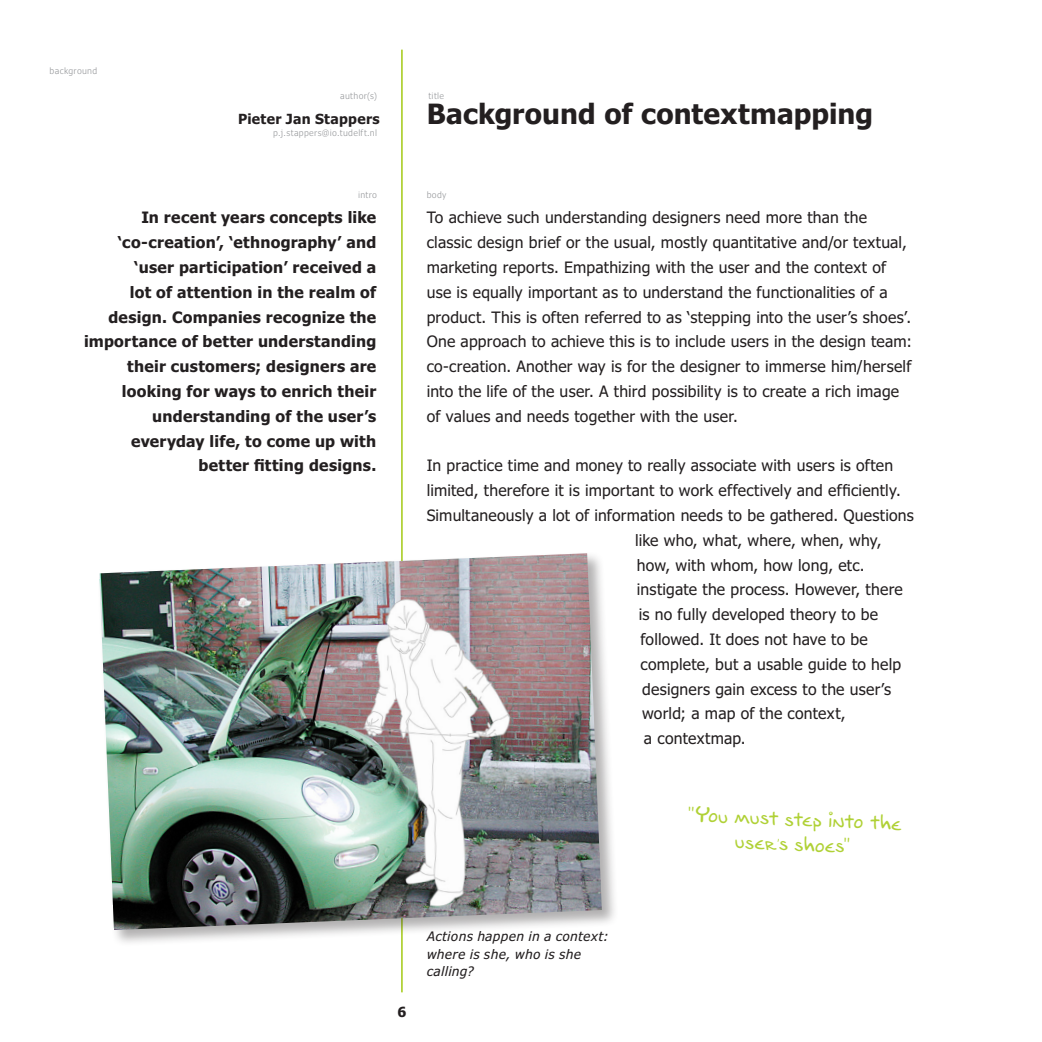
<style>
.page{position:relative;width:1042px;height:1042px;background:#fff}
.page>*{position:absolute;margin:0;border:0;box-sizing:border-box;transform-origin:0 0}
.t1{font:700 28px "Tu Tahoma";letter-spacing:.005em;color:#231f20}
.quote{font:21px/24.8px "Gonzo Normal";color:#b0d136;text-align:center}
.t2{font:15.75px/24.8px "Tu Tahoma";letter-spacing:.015em;color:#231f20}
.t3{font:700 15.75px/24.8px "Tu Tahoma";letter-spacing:.015em;color:#231f20;text-align:right}
.t4{font:700 14px "Tu Tahoma";letter-spacing:.025em;color:#231f20}
.t5{font:italic 13.12px/17.5px "Tu Tahoma";letter-spacing:.02em;color:#231f20}
.t6{font:300 8.75px "Tu Tahoma";letter-spacing:.035em;color:#939598}
</style>
<div class="page">
<hr style="left:401px;top:50px;width:2px;height:942px;background:#b0d136">
<div style="left:98px;top:552px;width:521px;height:395px;background:#231f20;opacity:.35"></div>
<img style="left:99px;top:553px;width:503px;height:377px">
<p class="t6" style="left:50px;top:65px;width:49px">background</p>
<p class="t6" style="left:340px;top:90px;width:38px">author(s)</p>
<p class="t6" style="left:428px;top:90px;width:17px">title</p>
<p class="t4" style="left:238px;top:110px;width:143px">Pieter Jan Stappers</p>
<p class="t1" style="left:427px;top:96px;width:448px">Background of contextmapping</p>
<p class="t6" style="left:273px;top:127px;width:105px">p.j.stappers@io.tudelft.nl</p>
<p class="t6" style="left:358px;top:189px;width:20px">intro</p>
<p class="t6" style="left:427px;top:189px;width:21px">body</p>
<p class="t2" style="left:427px;top:205px;width:486px">To achieve such understanding designers need more than the classic design brief or the usual, mostly quantitative and/or textual, marketing reports. Empathizing with the user and the context of use is equally important as to understand the functionalities of a product. This is often referred to as ‘stepping into the user’s shoes’.</p>
<p class="t2" style="left:427px;top:329px;width:487px">One approach to achieve this is to include users in the design team: co-creation. Another way is for the designer to immerse him/herself into the life of the user. A third possibility is to create a rich image of values and needs together with the user.</p>
<p class="t2" style="left:427px;top:453px;width:475px">In practice time and money to really associate with users is often limited, therefore it is important to work effectively and efficiently.</p>
<p class="t2" style="left:427px;top:502px;width:489px">Simultaneously a lot of information needs to be gathered. Questions</p>
<p class="t2" style="left:635px;top:527px;width:248px">like who, what, where, when, why,</p>
<p class="t2" style="left:637px;top:552px;width:229px">how, with whom, how long, etc.</p>
<p class="t2" style="left:637px;top:577px;width:267px">instigate the process. However, there</p>
<p class="t2" style="left:639px;top:601px;width:241px">is no fully developed theory to be</p>
<p class="t2" style="left:640px;top:626px;width:229px">followed. It does not have to be</p>
<p class="t2" style="left:640px;top:651px;width:262px">complete, but a usable guide to help</p>
<p class="t2" style="left:642px;top:676px;width:250px">designers gain excess to the user’s</p>
<p class="t2" style="left:642px;top:701px;width:205px">world; a map of the context,</p>
<p class="t2" style="left:644px;top:725px;width:103px">a contextmap.</p>
<p class="t3" style="left:84px;top:205px;width:294px">In recent years concepts like ‘co-creation’, ‘ethnography’ and ‘user participation’ received a<br>lot of attention in the realm of design. Companies recognize the importance of better understanding their customers; designers are looking for ways to enrich their understanding of the user’s everyday life, to come up with better fitting designs.</p>
<p class="t4" style="left:397px;top:1003px;width:10px">6</p>
<p class="t5" style="left:427px;top:927px;width:184px">Actions happen in a context: where is she, who is she calling?</p>
<p class="quote" style="left:689px;top:805px;width:216px;rotate:2deg">"You must step into the user,s shoes"</p>
</div>
